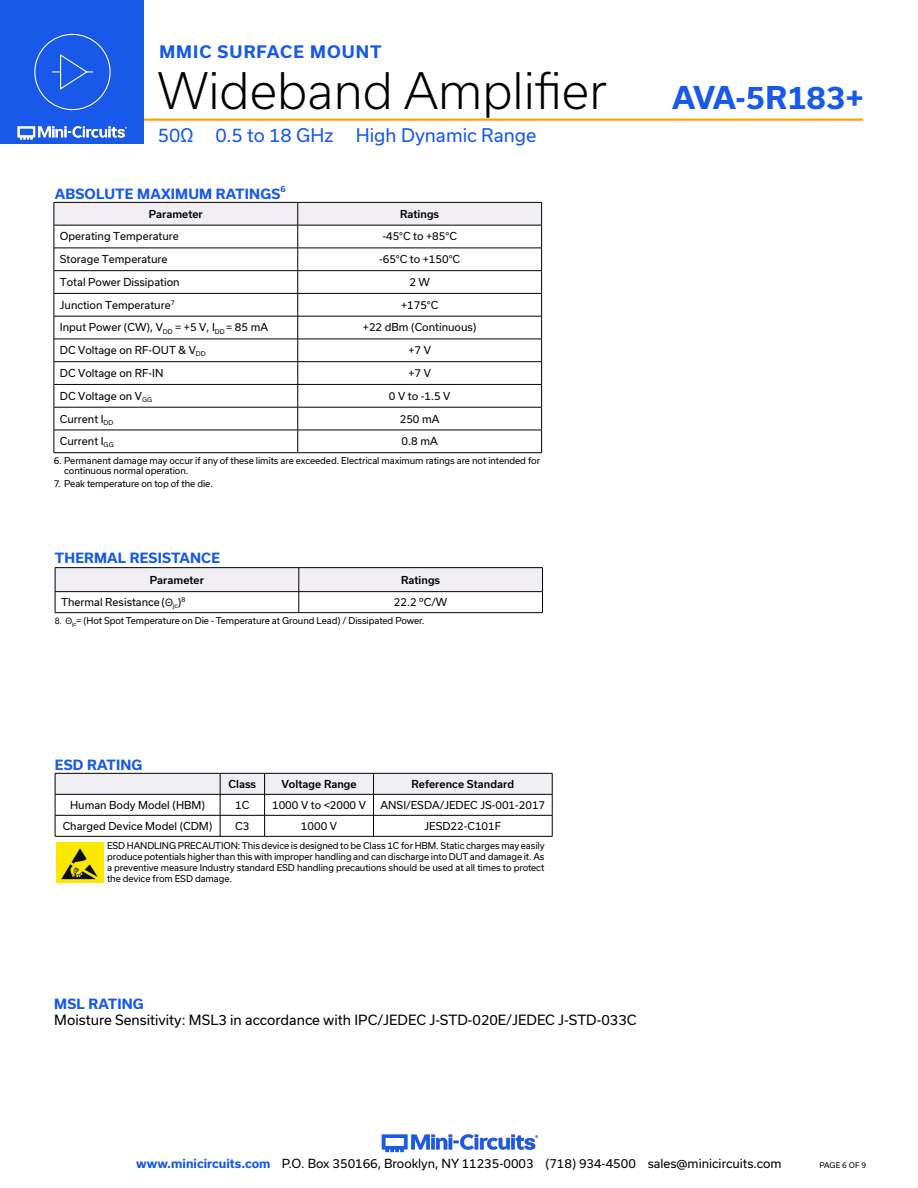
<style>
.page{position:relative;width:918px;height:1188px;background:#fff}
.page>*{position:absolute;margin:0;border:0;box-sizing:border-box;transform-origin:0 0}
.t1{font:300 48px "Usual";color:#000}
.t2{font:700 30px "Usual";color:#1859ea}
.t3{font:18px "Usual";color:#1859ea}
.t4{font:700 16.5px "Usual";letter-spacing:.065em;color:#1859ea}
.Regular_Copy{font:13.5px "Usual";color:#000}
.Blue_Headers{font:700 13.5px "Usual";letter-spacing:.015em;color:#1859ea}
.t5{font:12px "Usual";color:#000}
.Table_Body_Left_Justified{font:10.5px "Usual";color:#000}
.Table_Body_Center{font:10.5px "Usual";color:#000}
.Table_Header_Center{font:500 10.5px "Usual";color:#000}
.Notes{font:9px/10.8px "Usual";letter-spacing:-.01em;color:#000}
.Blue_Headers-2{font:700 8.1px "Usual";color:#1859ea}
.t6{font:7.5px "Usual";color:#000}
.s1{font-weight:700;color:#1859ea}
</style>
<div class="page">
<img style="left:381px;top:1134px;width:158px;height:19px">
<hr style="left:130px;top:118px;width:733px;height:3px;background:#ffa300">
<div style="left:0;top:0;width:144px;height:144px;background:#1859ea"></div>
<img style="left:17px;top:120px;width:128px;height:20px">
<div style="left:34px;top:34px;width:77px;height:76px;border:1px solid #fff;border-radius:50%"></div>
<svg style="left:52px;top:54px;width:41px;height:36px"></svg>
<svg style="left:54px;top:202px;width:488px;height:250px"></svg>
<hr style="left:54px;top:452px;width:244px;height:1px;background:#000">
<hr style="left:298px;top:452px;width:244px;height:1px;background:#000">
<hr style="left:55px;top:567px;width:244px;height:1px;background:#000">
<hr style="left:299px;top:567px;width:244px;height:1px;background:#000">
<hr style="left:55px;top:612px;width:244px;height:1px;background:#000">
<hr style="left:299px;top:612px;width:244px;height:1px;background:#000">
<svg style="left:55px;top:773px;width:498px;height:63px"></svg>
<hr style="left:55px;top:836px;width:165px;height:1px;background:#000">
<hr style="left:220px;top:836px;width:45px;height:1px;background:#000">
<hr style="left:265px;top:836px;width:108px;height:1px;background:#000">
<hr style="left:374px;top:836px;width:178px;height:1px;background:#000">
<img style="left:57px;top:842px;width:46px;height:41px">
<svg style="left:55px;top:568px;width:488px;height:44px"></svg>
<h3 class="t4" style="left:159px;top:42px;width:224px">MMIC SURFACE MOUNT</h3>
<h1 class="t1" style="left:158px;top:63px;width:451px">Wideband Amplifier</h1>
<h3 class="t3" style="left:158px;top:125px;width:380px">50Ω 0.5 to 18 GHz High Dynamic Range</h3>
<p class="Blue_Headers" style="left:55px;top:186px;width:227px">ABSOLUTE MAXIMUM RATINGS</p>
<p class="Blue_Headers-2" style="left:280px;top:184px;width:7px">6</p>
<p class="Table_Header_Center" style="left:149px;top:208px;width:56px">Parameter</p>
<p class="Table_Header_Center" style="left:400px;top:208px;width:41px">Ratings</p>
<p class="Table_Body_Left_Justified" style="left:60px;top:230px;width:120px">Operating Temperature</p>
<p class="Table_Body_Center" style="left:382px;top:230px;width:76px">-45°C to +85°C</p>
<p class="Table_Body_Left_Justified" style="left:60px;top:253px;width:109px">Storage Temperature</p>
<p class="Table_Body_Center" style="left:379px;top:253px;width:83px">-65°C to +150°C</p>
<p class="Table_Body_Left_Justified" style="left:60px;top:276px;width:121px">Total Power Dissipation</p>
<p class="Table_Body_Center" style="left:409px;top:276px;width:22px">2 W</p>
<p class="Table_Body_Left_Justified" style="left:60px;top:299px;width:116px">Junction Temperature<sup>7</sup></p>
<p class="Table_Body_Center" style="left:401px;top:299px;width:39px">+175°C</p>
<p class="Table_Body_Left_Justified" style="left:60px;top:321px;width:210px">Input Power (CW), V<sub>DD</sub> = +5 V, I<sub>DD</sub> = 85 mA</p>
<p class="Table_Body_Center" style="left:363px;top:321px;width:115px">+22 dBm (Continuous)</p>
<p class="Table_Body_Left_Justified" style="left:60px;top:344px;width:147px">DC Voltage on RF-OUT &amp; V<sub>DD</sub></p>
<p class="Table_Body_Center" style="left:408px;top:344px;width:24px">+7 V</p>
<p class="Table_Body_Left_Justified" style="left:60px;top:367px;width:105px">DC Voltage on RF-IN</p>
<p class="Table_Body_Center" style="left:408px;top:367px;width:24px">+7 V</p>
<p class="Table_Body_Left_Justified" style="left:60px;top:390px;width:94px">DC Voltage on V<sub>GG</sub></p>
<p class="Table_Body_Center" style="left:389px;top:390px;width:63px">0 V to -1.5 V</p>
<p class="Table_Body_Left_Justified" style="left:60px;top:413px;width:55px">Current I<sub>DD</sub></p>
<p class="Table_Body_Center" style="left:400px;top:413px;width:41px">250 mA</p>
<p class="Table_Body_Left_Justified" style="left:60px;top:435px;width:55px">Current I<sub>GG</sub></p>
<p class="Table_Body_Center" style="left:402px;top:435px;width:38px">0.8 mA</p>
<p class="Notes" style="left:64px;top:455px;width:477px;text-indent:-10px">6. Permanent damage may occur if any of these limits are exceeded. Electrical maximum ratings are not intended for continuous normal operation.</p>
<p class="Notes" style="left:54px;top:478px;width:161px">7. Peak temperature on top of the die.</p>
<p class="Blue_Headers" style="left:55px;top:550px;width:167px">THERMAL RESISTANCE</p>
<p class="Table_Header_Center" style="left:150px;top:574px;width:56px">Parameter</p>
<p class="Table_Header_Center" style="left:401px;top:574px;width:41px">Ratings</p>
<p class="Table_Body_Left_Justified" style="left:61px;top:596px;width:126px">Thermal Resistance ( <sub>jc</sub>)<sup>8</sup></p>
<p class="Table_Body_Center" style="left:394px;top:596px;width:55px">22.2 ºC/W</p>
<p class="Notes" style="left:72px;top:616px;width:354px"><sub>jc</sub>= (Hot Spot Temperature on Die - Temperature at Ground Lead) / Dissipated Power.</p>
<h2 class="t2" style="left:672px;top:80px;width:193px">AVA-5R183+</h2>
<p class="Blue_Headers" style="left:55px;top:757px;width:89px">ESD RATING</p>
<p class="Table_Header_Center" style="left:229px;top:778px;width:29px">Class</p>
<p class="Table_Header_Center" style="left:281px;top:778px;width:77px">Voltage Range</p>
<p class="Table_Header_Center" style="left:412px;top:778px;width:104px">Reference Standard</p>
<p class="Table_Body_Left_Justified" style="left:70px;top:799px;width:137px">Human Body Model (HBM)</p>
<p class="Table_Body_Center" style="left:235px;top:799px;width:16px">1C</p>
<p class="Table_Body_Center" style="left:272px;top:799px;width:95px">1000 V to &lt;2000 V</p>
<p class="Table_Body_Center" style="left:381px;top:799px;width:166px">ANSI/ESDA/JEDEC JS-001-2017</p>
<p class="Table_Body_Left_Justified" style="left:63px;top:820px;width:151px">Charged Device Model (CDM)</p>
<p class="Table_Body_Center" style="left:235px;top:820px;width:16px">C3</p>
<p class="Table_Body_Center" style="left:301px;top:820px;width:38px">1000 V</p>
<p class="Table_Body_Center" style="left:425px;top:820px;width:78px">JESD22-C101F</p>
<p class="Notes" style="left:107px;top:841px;width:439px;text-align:justify">ESD HANDLING PRECAUTION: This device is designed to be Class 1C for HBM. Static charges may easily produce potentials higher than this with improper handling and can discharge into DUT and damage it. As a preventive measure Industry standard ESD handling precautions should be used at all times to protect the device from ESD damage.</p>
<p class="Blue_Headers" style="left:54px;top:996px;width:91px">MSL RATING</p>
<p class="Regular_Copy" style="left:54px;top:1012px;width:584px">Moisture Sensitivity: MSL3 in accordance with IPC/JEDEC J-STD-020E/JEDEC J-STD-033C</p>
<h3 class="t5" style="left:136px;top:1157px;width:647px"><span class="s1">www.minicircuits.com</span> P.O. Box 350166, Brooklyn, NY 11235-0003 (718) 934-4500 sales@minicircuits.com</h3>
<p class="t6" style="left:819px;top:1161px;width:48px">PAGE 6 OF 9</p>
</div>
